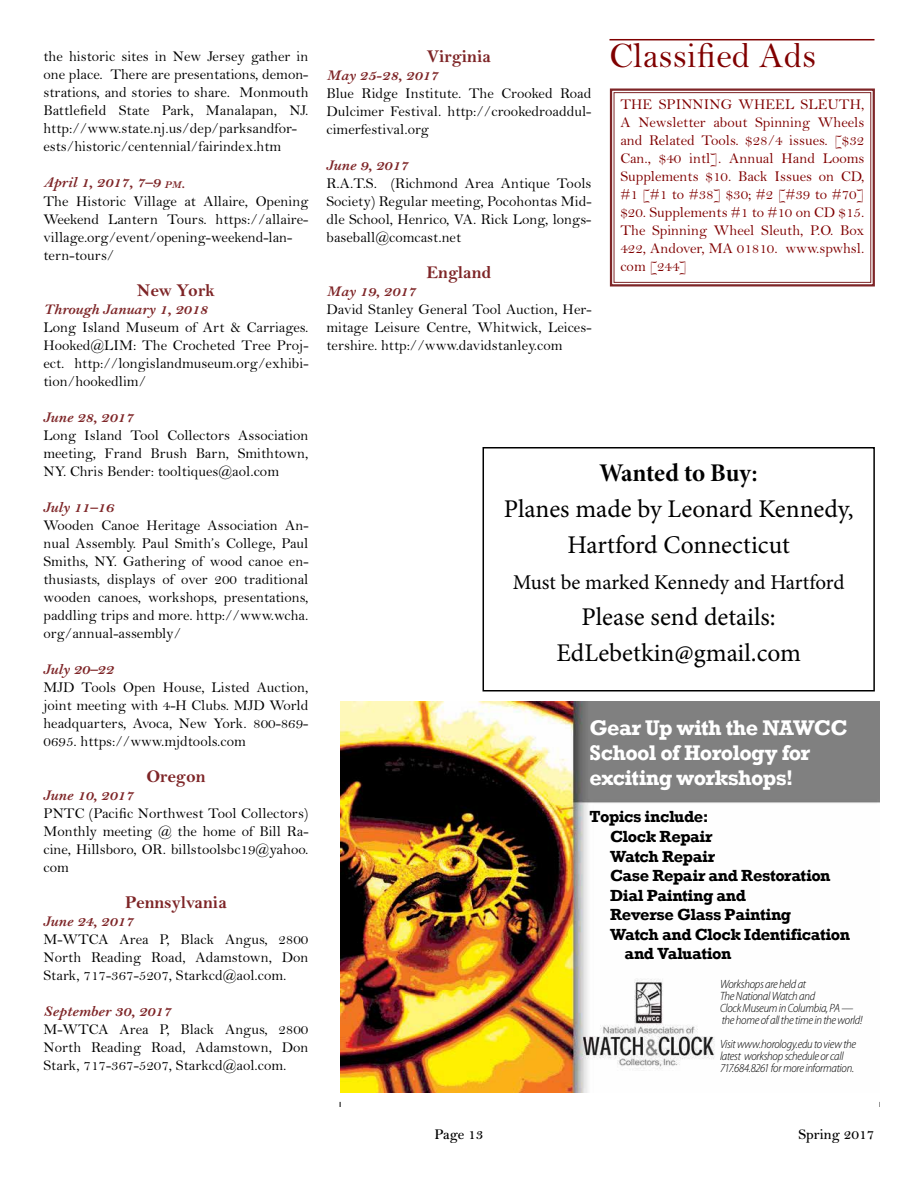
<style>
.page{position:relative;width:918px;height:1188px;background:#fff}
.page>*{position:absolute;margin:0;border:0;box-sizing:border-box;transform-origin:0 0}
.t1{font:36px "Bell MT Std";color:#800000}
.t2{font:25.5px/36px "Minion Pro";color:#000;text-align:center}
.t3{font:25.5px "Minion Pro Bold Subh";letter-spacing:-.01em;color:#000}
.t4{font:700 21.75px/25.5px "Rockwell";letter-spacing:-.03em;color:#fff}
.t5{font:21px "Minion Pro";letter-spacing:-.005em;color:#000}
.t6{font:700 18px "Bell MT Std";color:#7e2527}
.t7{font:700 16.5px "Rockwell";letter-spacing:-.025em;color:#000}
.t8{font:15px/18px "Bell MT Std";color:#000;text-align:justify}
.t9{font:15px/18px "Bell MT Std";color:#800000;text-align:justify}
.t10{font:italic 700 15px "Bell MT Std";color:#7e2527}
.t11{font:600 15px "Bell MT Std";color:#000}
.t12{font:italic 300 semi-condensed 12px/12px "Myriad Pro";letter-spacing:-.025em;color:#000}
.s1{font-weight:700;font-style:italic;color:#7e2527}
.s2{font-weight:700;font-style:italic;font-size:10.5px;color:#7e2527}
</style>
<div class="page">
<hr style="left:609px;top:39px;width:266px;height:1px;background:#800000">
<svg style="left:609px;top:88px;width:266px;height:199px"></svg>
<div style="left:614px;top:92px;width:257px;height:191px;border:1px solid #7e2527"></div>
<img style="left:340px;top:701px;width:539px;height:392px">
<div style="left:483px;top:447px;width:392px;height:245px;border:2px solid #000"></div>
<p class="t8" style="left:43px;top:48px;width:267px;text-align:left">the historic sites in New Jersey gather in one place. There are presentations, demon&shy;strations, and stories to share. Monmouth Battlefield State Park, Manalapan, NJ. http://www.state.nj.us/dep/parksandfor&shy;ests/historic/centennial/fairindex.htm</p>
<p class="t8" style="left:43px;top:174px;width:266px;text-align:left"><span class="s1">April 1, 2017, 7–9</span> <span class="s2">pm</span><span class="s1">.<br></span>The Historic Village at Allaire, Opening<br>Weekend Lantern Tours. https://allaire&shy;village.org/event/opening-weekend-lan&shy;tern-tours/</p>
<p class="t6" style="left:137px;top:280px;width:80px">New York</p>
<p class="t10" style="left:44px;top:300px;width:166px">Through January 1, 2018</p>
<p class="t8" style="left:44px;top:318px;width:267px">Long Island Museum of Art &amp; Carriages.<br>Hooked@LIM: The Crocheted Tree Proj&shy;ect. http://longislandmuseum.org/exhibi&shy;tion/hookedlim/</p>
<p class="t10" style="left:44px;top:408px;width:91px">June 28, 2017</p>
<p class="t8" style="left:44px;top:426px;width:267px">Long Island Tool Collectors Association meeting, Frand Brush Barn, Smithtown, NY. Chris Bender: tooltiques@aol.com</p>
<p class="t10" style="left:44px;top:498px;width:72px">July 11–16</p>
<p class="t8" style="left:44px;top:516px;width:267px">Wooden Canoe Heritage Association An&shy;nual Assembly. Paul Smith’s College, Paul Smiths, NY. Gathering of wood canoe en&shy;thusiasts, displays of over 200 traditional wooden canoes, workshops, presentations, paddling trips and more. http://www.wcha. org/annual-assembly/</p>
<p class="t10" style="left:44px;top:660px;width:72px">July 20–22</p>
<p class="t8" style="left:44px;top:678px;width:267px">MJD Tools Open House, Listed Auction, joint meeting with 4-H Clubs. MJD World headquarters, Avoca, New York. 800-869- 0695. https://www.mjdtools.com</p>
<p class="t6" style="left:146px;top:766px;width:61px">Oregon</p>
<p class="t10" style="left:44px;top:786px;width:91px">June 10, 2017</p>
<p class="t8" style="left:44px;top:804px;width:267px">PNTC (Pacific Northwest Tool Collectors)<br>Monthly meeting @ the home of Bill Ra&shy;cine, Hillsboro, OR. billstoolsbc19@yahoo. com</p>
<p class="t6" style="left:125px;top:892px;width:103px">Pennsylvania</p>
<p class="t10" style="left:44px;top:912px;width:91px">June 24, 2017</p>
<p class="t8" style="left:44px;top:930px;width:267px">M-WTCA Area P, Black Angus, 2800<br>North Reading Road, Adamstown, Don Stark, 717-367-5207, Starkcd@aol.com.</p>
<p class="t10" style="left:44px;top:1002px;width:129px">September 30, 2017</p>
<p class="t8" style="left:44px;top:1020px;width:267px">M-WTCA Area P, Black Angus, 2800<br>North Reading Road, Adamstown, Don Stark, 717-367-5207, Starkcd@aol.com.</p>
<p class="t6" style="left:427px;top:46px;width:66px">Virginia</p>
<p class="t10" style="left:327px;top:66px;width:113px">May 25-28, 2017</p>
<p class="t8" style="left:327px;top:84px;width:267px">Blue Ridge Institute. The Crooked Road Dulcimer Festival. http://crookedroaddul&shy;cimerfestival.org</p>
<p class="t10" style="left:327px;top:156px;width:83px">June 9, 2017</p>
<p class="t8" style="left:327px;top:174px;width:267px">R.A.T.S. (Richmond Area Antique Tools Society) Regular meeting, Pocohontas Mid&shy;dle School, Henrico, VA. Rick Long, longs&shy;baseball@comcast.net</p>
<p class="t6" style="left:427px;top:262px;width:66px">England</p>
<p class="t10" style="left:327px;top:282px;width:91px">May 19, 2017</p>
<p class="t8" style="left:327px;top:300px;width:267px">David Stanley General Tool Auction, Her&shy;mitage Leisure Centre, Whitwick, Leices&shy;tershire. http://www.davidstanley.com</p>
<h1 class="t1" style="left:609px;top:36px;width:209px">Classified Ads</h1>
<p class="t9" style="left:620px;top:95px;width:246px">THE SPINNING WHEEL SLEUTH, A Newsletter about Spinning Wheels and Related Tools. $28/4 issues. [$32<br>Can., $40 intl]. Annual Hand Looms Supplements $10. Back Issues on CD, #1 [#1 to #38] $30; #2 [#39 to #70] $20. Supplements #1 to #10 on CD $15.<br>The Spinning Wheel Sleuth, P.O. Box 422, Andover, MA 01810. www.spwhsl. com [244]</p>
<h2 class="t3" style="left:600px;top:455px;width:160px">Wanted to Buy:</h2>
<h2 class="t2" style="left:504px;top:491px;width:351px">Planes made by Leonard Kennedy,<br>Hartford Connecticut</h2>
<h3 class="t5" style="left:513px;top:568px;width:333px">Must be marked Kennedy and Hartford</h3>
<h2 class="t2" style="left:556px;top:599px;width:246px">Please send details:<br>EdLebetkin@gmail.com</h2>
<h3 class="t4" style="left:590px;top:714px;width:259px">Gear Up with the NAWCC<br>School of Horology for exciting workshops!</h3>
<p class="t7" style="left:590px;top:806px;width:120px">Topics include:</p>
<p class="t7" style="left:610px;top:827px;width:104px">Clock Repair</p>
<p class="t7" style="left:610px;top:846px;width:107px">Watch Repair</p>
<p class="t7" style="left:610px;top:866px;width:222px">Case Repair and Restoration</p>
<p class="t7" style="left:610px;top:885px;width:138px">Dial Painting and</p>
<p class="t7" style="left:610px;top:905px;width:183px">Reverse Glass Painting</p>
<p class="t7" style="left:610px;top:924px;width:241px">Watch and Clock Identification</p>
<p class="t7" style="left:625px;top:944px;width:108px">and Valuation</p>
<p class="t12" style="left:720px;top:978px;width:144px">Workshops are held at<br>The National Watch and<br>Clock Museum in Columbia, PA — the home of all the time in the world!</p>
<p class="t12" style="left:720px;top:1038px;width:138px">Visit www.horology.edu to view the latest workshop schedule or call<br>717.684.8261 for more information.</p>
<p class="t11" style="left:434px;top:1126px;width:51px">Page 13</p>
<p class="t11" style="left:798px;top:1126px;width:78px">Spring 2017</p>
</div>
